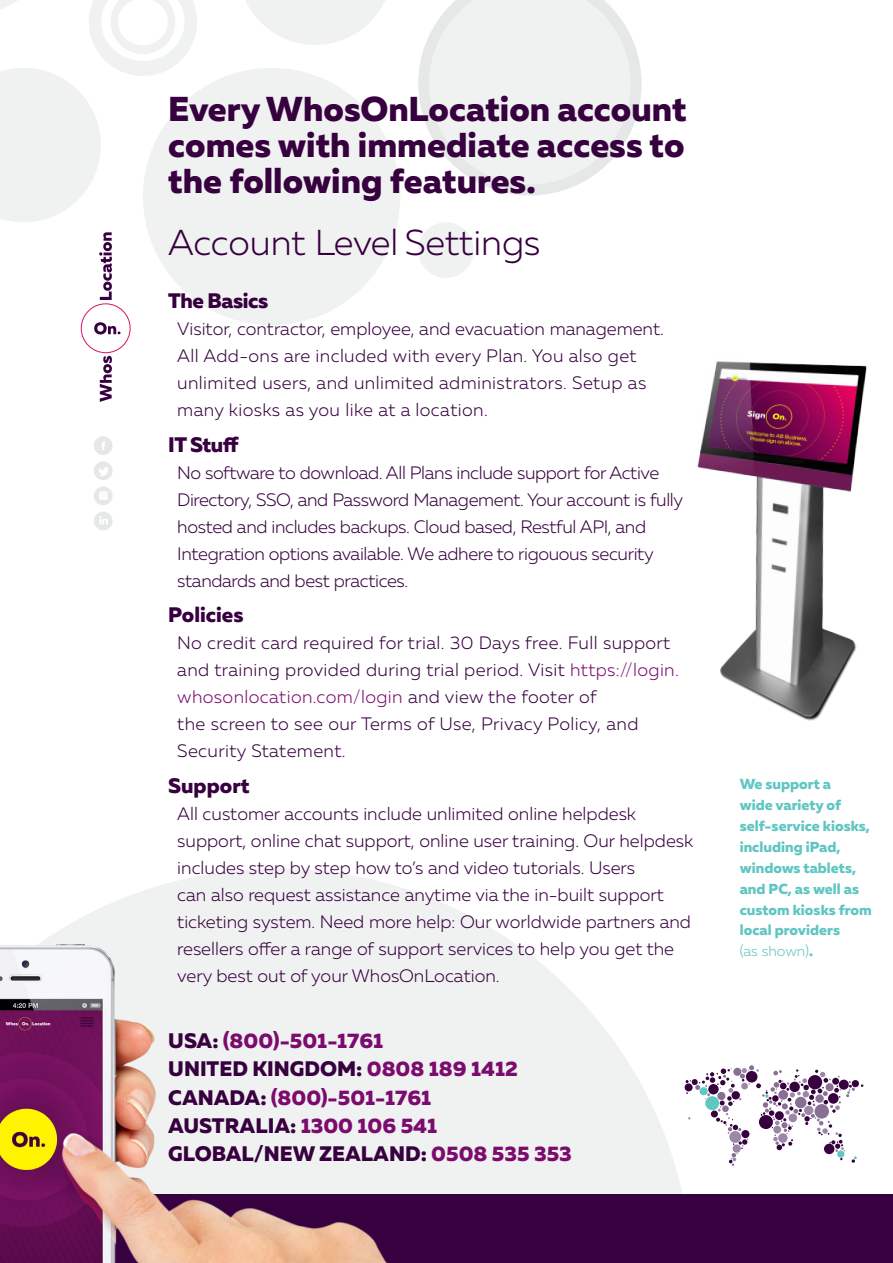
<style>
.page{position:relative;width:893px;height:1263px;background:#fff}
.page>*{position:absolute;margin:0;border:0;box-sizing:border-box;transform-origin:0 0}
.t1{font:300 36px "Muller";letter-spacing:-.005em;color:#37003f}
.t2{font:800 34.5px/36.3px "Muller";color:#37003f;text-align:justify}
.t3{font:800 21px "Muller";color:#37003f}
.t4{font:800 21px "Muller";color:#7c0b6e}
.t5{font:800 21px "Muller";letter-spacing:-.02em;color:#37003f}
.t6{font:300 18px/27px "Muller";letter-spacing:.02em;color:#37003f}
.t7{font:300 18px/27px "Muller";color:#37003f}
.t8{font:300 18px/27px "Muller";letter-spacing:-.02em;color:#37003f}
.t9{font:800 14.55px/20.9px "Muller";color:#60c6c3}
.s1{color:#7c0b6e}
.s2{color:#37003f}
.s3{font-weight:300}
.s4{font-family:"Muller Extra Bold DEMO";font-weight:400}
</style>
<div class="page">
<svg style="left:387px;top:884px;width:305px;height:311px;fill:#f0f1f1"></svg>
<div style="left:143px;top:68px;width:257px;height:257px;background:#f0f1f1;border-radius:50%"></div>
<svg style="left:418px;top:0;width:224px;height:195px"></svg>
<svg style="left:246px;top:0;width:139px;height:45px"></svg>
<div style="left:487px;top:41px;width:85px;height:85px;background:#f0f1f1;border-radius:50%"></div>
<div style="left:418px;top:222px;width:56px;height:56px;background:#f0f1f1;border-radius:50%"></div>
<svg style="left:0;top:0;width:197px;height:222px"></svg>
<div style="left:0;top:1195px;width:893px;height:68px;background:#37003f"></div>
<img style="left:0;top:869px;width:387px;height:394px">
<div style="left:81px;top:303px;width:50px;height:50px;border:1px solid #d71466;border-radius:50%"></div>
<svg style="left:94px;top:322px;width:27px;height:12px"></svg>
<svg style="left:100px;top:356px;width:12px;height:46px"></svg>
<svg style="left:99px;top:232px;width:13px;height:68px"></svg>
<div style="left:94px;top:461px;width:19px;height:19px;background:#e6e8e8;border-radius:50%"></div>
<svg style="left:99px;top:467px;width:9px;height:9px"></svg>
<div style="left:94px;top:486px;width:19px;height:19px;background:#e6e8e8;border-radius:50%"></div>
<div style="left:99px;top:491px;width:9px;height:9px;background:#f6f6f6;border-radius:2px"></div>
<div style="left:94px;top:512px;width:19px;height:18px;background:#e6e8e8;border-radius:50%"></div>
<svg style="left:99px;top:516px;width:9px;height:8px"></svg>
<div style="left:94px;top:436px;width:19px;height:19px;background:#e6e8e8;border-radius:50%"></div>
<svg style="left:101px;top:441px;width:5px;height:9px"></svg>
<img style="left:697px;top:361px;width:170px;height:360px">
<svg style="left:686px;top:1065px;width:177px;height:101px"></svg>
<div style="left:705px;top:1096px;width:14px;height:14px;background:#60c6c3;border-radius:50%"></div>
<p class="t2" style="left:168px;top:91px;width:520px">Every WhosOnLocation account comes with immediate access to the following features.</p>
<p class="t1" style="left:168px;top:221px;width:373px">Account Level Settings</p>
<p class="t5" style="left:168px;top:287px;width:101px">The Basics</p>
<p class="t6" style="left:177px;top:315px;width:488px">Visitor, contractor, employee, and evacuation management.<br>All Add-ons are included with every Plan. You also get unlimited users, and unlimited administrators. Setup as many kiosks as you like at a location.</p>
<p class="t3" style="left:168px;top:431px;width:72px">IT Stuff</p>
<p class="t8" style="left:177px;top:459px;width:507px">No software to download. All Plans include support for Active Directory, SSO, and Password Management. Your account is fully hosted and includes backups. Cloud based, Restful API, and Integration options available. We adhere to rigouous security standards and best practices.</p>
<p class="t3" style="left:168px;top:601px;width:77px">Policies</p>
<p class="t6" style="left:177px;top:629px;width:503px">No credit card required for trial. 30 Days free. Full support and training provided during trial period. Visit <span class="s1">https://login. whosonlocation.com/login</span> and view the footer of<br>the screen to see our Terms of Use, Privacy Policy, and Security Statement.</p>
<p class="t3" style="left:168px;top:772px;width:83px">Support</p>
<p class="t7" style="left:177px;top:800px;width:518px">All customer accounts include unlimited online helpdesk support, online chat support, online user training. Our helpdesk includes step by step how to’s and video tutorials. Users<br>can also request assistance anytime via the in-built support ticketing system. Need more help: Our worldwide partners and resellers offer a range of support services to help you get the very best out of your WhosOnLocation.</p>
<p class="t4" style="left:168px;top:1027px;width:217px"><span class="s2">USA:</span> (800)-501-1761</p>
<p class="t3" style="left:168px;top:1056px;width:351px">UNITED KINGDOM: <span class="s1">0808 189 1412</span></p>
<p class="t4" style="left:168px;top:1084px;width:265px"><span class="s2">CANADA:</span> (800)-501-1761</p>
<p class="t3" style="left:168px;top:1112px;width:270px">AUSTRALIA: <span class="s1">1300 106 541</span></p>
<p class="t3" style="left:168px;top:1140px;width:405px">GLOBAL/NEW ZEALAND: <span class="s1">0508 535 353</span></p>
<p class="t9" style="left:740px;top:774px;width:134px">We support a<br>wide variety of self-service kiosks, including iPad, windows tablets, and PC, as well as custom kiosks from local providers<br><span class="s3">(as shown)</span><span class="s4">.</span></p>
</div>
